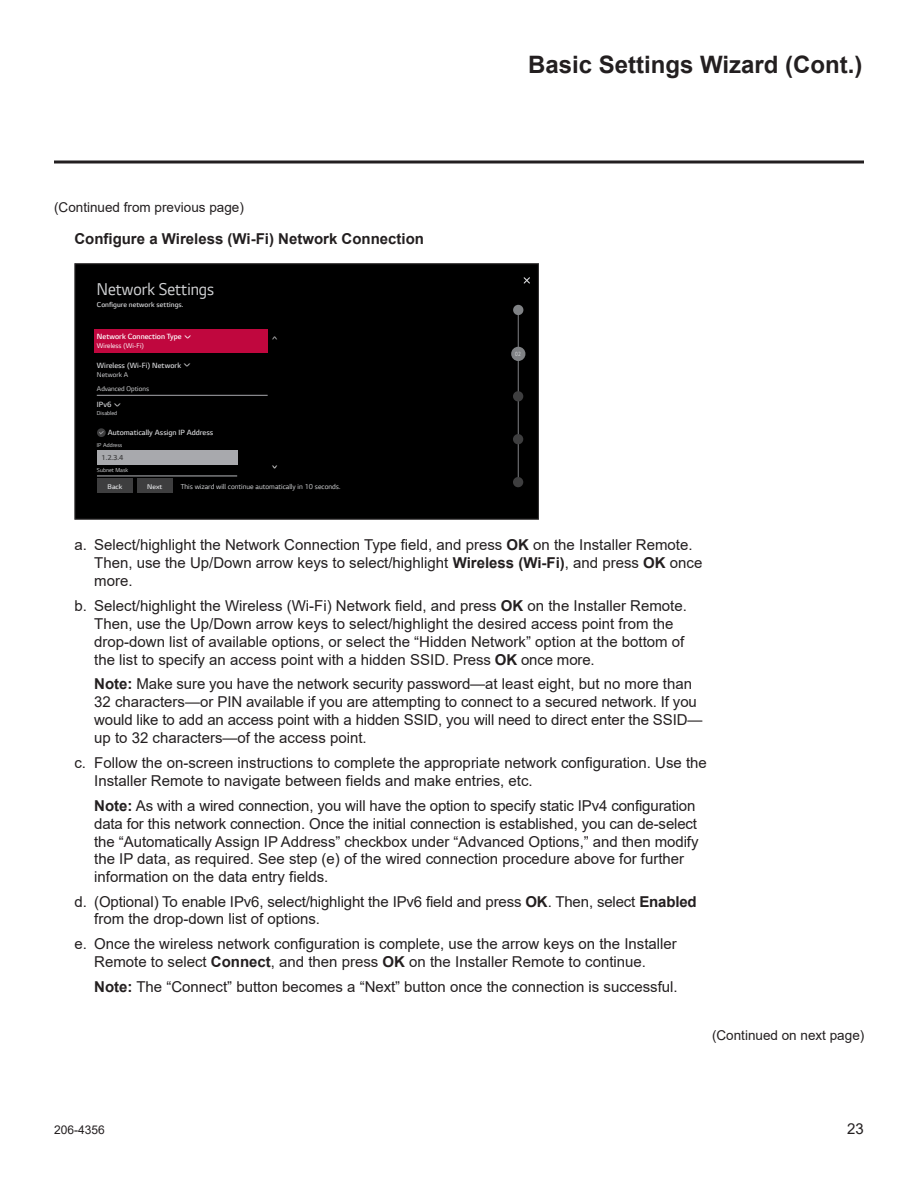
<style>
.page{position:relative;width:918px;height:1188px;background:#fff}
.page>*{position:absolute;margin:0;border:0;box-sizing:border-box;transform-origin:0 0}
.t1{font:700 24px "Arial";color:#231f20}
.t2{font:18px "LG Smart";color:#d1d2d4;scale:.92 1}
.t3{font:15px/18px "Arial";color:#231f20}
.t4{font:700 15px "Arial";color:#231f20}
.t5{font:13.5px "Arial";color:#231f20}
.t6{font:12px "Arial";color:#231f20}
.t7{font:300 7.95px "LG Smart";color:#d1d2d4}
.t8{font:300 7.95px "LG Smart";color:#fff}
.t9{font:7.5px "LG Smart";color:#d1d2d4}
.t10{font:300 7.5px "LG Smart";color:#d1d2d4}
.t11{font:300 7.5px "LG Smart";color:#3e3e3f}
.t12{font:7.2px/14.1px "LG Smart";color:#d1d2d4}
.t13{font:7.2px "LG Smart";color:#fff}
.t14{font:300 7.2px "LG Smart";color:#dcdddf;scale:1.04 1}
.t15{font:6.3px "LG Smart";color:#dcdddf;scale:.77 1}
.t16{font:6px "LG Smart";color:#d1d2d4}
.t17{font:5.85px "Arial";color:#d1d2d4;scale:1.72 1}
.t18{font:5.85px "Arial";color:#fff;scale:1.72 1}
.s1{font-family:"Arial";font-weight:400;font-size:5.85px}
.s2{font-weight:700}
</style>
<div class="page">
<svg style="left:54px;top:160px;width:810px;height:4px;background:#595657"></svg>
<div style="left:74px;top:263px;width:465px;height:257px;background:#000;border:1px solid #312f30"></div>
<div style="left:94px;top:330px;width:174px;height:23px;background:#c0073e"></div>
<div style="left:98px;top:479px;width:35px;height:14px;background:#3e3e3f"></div>
<div style="left:137px;top:479px;width:35px;height:14px;background:#3e3e3f"></div>
<hr style="left:518px;top:307px;width:1px;height:177px;background:#808285">
<div style="left:514px;top:478px;width:8px;height:8px;background:#3e3e3f;border-radius:50%"></div>
<div style="left:513px;top:477px;width:10px;height:10px;border:3px solid #3e3e3f;border-radius:50%"></div>
<div style="left:514px;top:393px;width:8px;height:7px;background:#3e3e3f;border-radius:50%"></div>
<div style="left:513px;top:391px;width:10px;height:10px;border:3px solid #3e3e3f;border-radius:50%"></div>
<div style="left:514px;top:435px;width:8px;height:8px;background:#3e3e3f;border-radius:50%"></div>
<div style="left:513px;top:434px;width:10px;height:10px;border:3px solid #3e3e3f;border-radius:50%"></div>
<div style="left:514px;top:306px;width:8px;height:8px;background:#808285;border-radius:50%"></div>
<div style="left:513px;top:305px;width:10px;height:10px;border:3px solid #808285;border-radius:50%"></div>
<div style="left:513px;top:349px;width:11px;height:10px;background:#808285;border-radius:50%"></div>
<div style="left:511px;top:347px;width:14px;height:14px;border:4px solid #808285;border-radius:50%"></div>
<svg style="left:523px;top:277px;width:7px;height:7px"></svg>
<hr style="left:97px;top:395px;width:171px;height:1px;background:#a8a9ad">
<div style="left:97px;top:428px;width:9px;height:9px;border:2px solid #3e3e3f;border-radius:50%"></div>
<svg style="left:98px;top:430px;width:6px;height:5px"></svg>
<div style="left:97px;top:450px;width:140px;height:14px;background:#a8a9ad"></div>
<hr style="left:97px;top:475px;width:140px;height:1px;background:#a8a9ad">
<p class="t5" style="left:54px;top:198px;width:191px">(Continued from previous page)</p>
<p class="t4" style="left:74px;top:228px;width:351px">Configure a Wireless (Wi-Fi) Network Connection</p>
<p class="t2" style="left:97px;top:277px;width:129px">Network Settings</p>
<p class="t10" style="left:97px;top:299px;width:88px">Configure network settings.</p>
<p class="t8" style="left:97px;top:331px;width:96px">Network Connection Type <span class="s1">˅</span></p>
<p class="t13" style="left:97px;top:341px;width:48px">Wireless (Wi-Fi)</p>
<p class="t7" style="left:97px;top:360px;width:96px">Wireless (Wi-Fi) Network <span class="s1">˅</span></p>
<p class="t12" style="left:97px;top:367px;width:54px">Network A<br>Advanced Options</p>
<p class="t7" style="left:97px;top:399px;width:26px">IPv6 <span class="s1">˅</span></p>
<p class="t16" style="left:97px;top:409px;width:22px">Disabled</p>
<p class="t7" style="left:108px;top:428px;width:107px">Automatically Assign IP Address</p>
<p class="t16" style="left:97px;top:441px;width:27px">IP Address</p>
<p class="t16" style="left:97px;top:466px;width:33px">Subnet Mask</p>
<p class="t14" style="left:108px;top:481px;width:16px">Back</p>
<p class="t14" style="left:147px;top:481px;width:16px">Next</p>
<p class="t17" style="left:272px;top:334px;width:5px">˄</p>
<p class="t11" style="left:102px;top:452px;width:23px">1.2.3.4</p>
<p class="t18" style="left:272px;top:463px;width:5px">˅</p>
<p class="t9" style="left:181px;top:481px;width:161px">This wizard will continue automatically in 10 seconds.</p>
<h1 class="t1" style="left:528px;top:48px;width:336px">Basic Settings Wizard (Cont.)</h1>
<p class="t15" style="left:515px;top:350px;width:9px">02</p>
<p class="t3" style="left:94px;top:536px;width:610px;text-indent:-20px">a. Select/highlight the Network Connection Type field, and press <span class="s2">OK</span> on the Installer Remote.<br>Then, use the Up/Down arrow keys to select/highlight <span class="s2">Wireless (Wi-Fi)</span>, and press <span class="s2">OK</span> once more.</p>
<p class="t3" style="left:94px;top:596px;width:594px;text-indent:-20px">b. Select/highlight the Wireless (Wi-Fi) Network field, and press <span class="s2">OK</span> on the Installer Remote.<br>Then, use the Up/Down arrow keys to select/highlight the desired access point from the drop-down list of available options, or select the “Hidden Network” option at the bottom of the list to specify an access point with a hidden SSID. Press <span class="s2">OK</span> once more.</p>
<p class="t3" style="left:94px;top:675px;width:610px"><span class="s2">Note:</span> Make sure you have the network security password—at least eight, but no more than 32 characters—or PIN available if you are attempting to connect to a secured network. If you would like to add an access point with a hidden SSID, you will need to direct enter the SSID— up to 32 characters—of the access point.</p>
<p class="t3" style="left:94px;top:753px;width:614px;text-indent:-20px">c. Follow the on-screen instructions to complete the appropriate network configuration. Use the<br>Installer Remote to navigate between fields and make entries, etc.</p>
<p class="t3" style="left:94px;top:796px;width:606px"><span class="s2">Note:</span> As with a wired connection, you will have the option to specify static IPv4 configuration data for this network connection. Once the initial connection is established, you can de-select the “Automatically Assign IP Address” checkbox under “Advanced Options,” and then modify the IP data, as required. See step (e) of the wired connection procedure above for further information on the data entry fields.</p>
<p class="t3" style="left:94px;top:892px;width:604px;text-indent:-20px">d. (Optional) To enable IPv6, select/highlight the IPv6 field and press <span class="s2">OK</span>. Then, select <span class="s2">Enabled </span>from the drop-down list of options.</p>
<p class="t3" style="left:94px;top:935px;width:584px;text-indent:-20px">e. Once the wireless network configuration is complete, use the arrow keys on the Installer<br>Remote to select <span class="s2">Connect</span>, and then press <span class="s2">OK</span> on the Installer Remote to continue.</p>
<p class="t3" style="left:94px;top:977px;width:585px"><span class="s2">Note:</span> The “Connect” button becomes a “Next” button once the connection is successful.</p>
<p class="t5" style="left:712px;top:1026px;width:154px">(Continued on next page)</p>
<p class="t6" style="left:54px;top:1121px;width:52px">206-4356</p>
<p class="t3" style="left:847px;top:1119px;width:18px">23</p>
</div>
